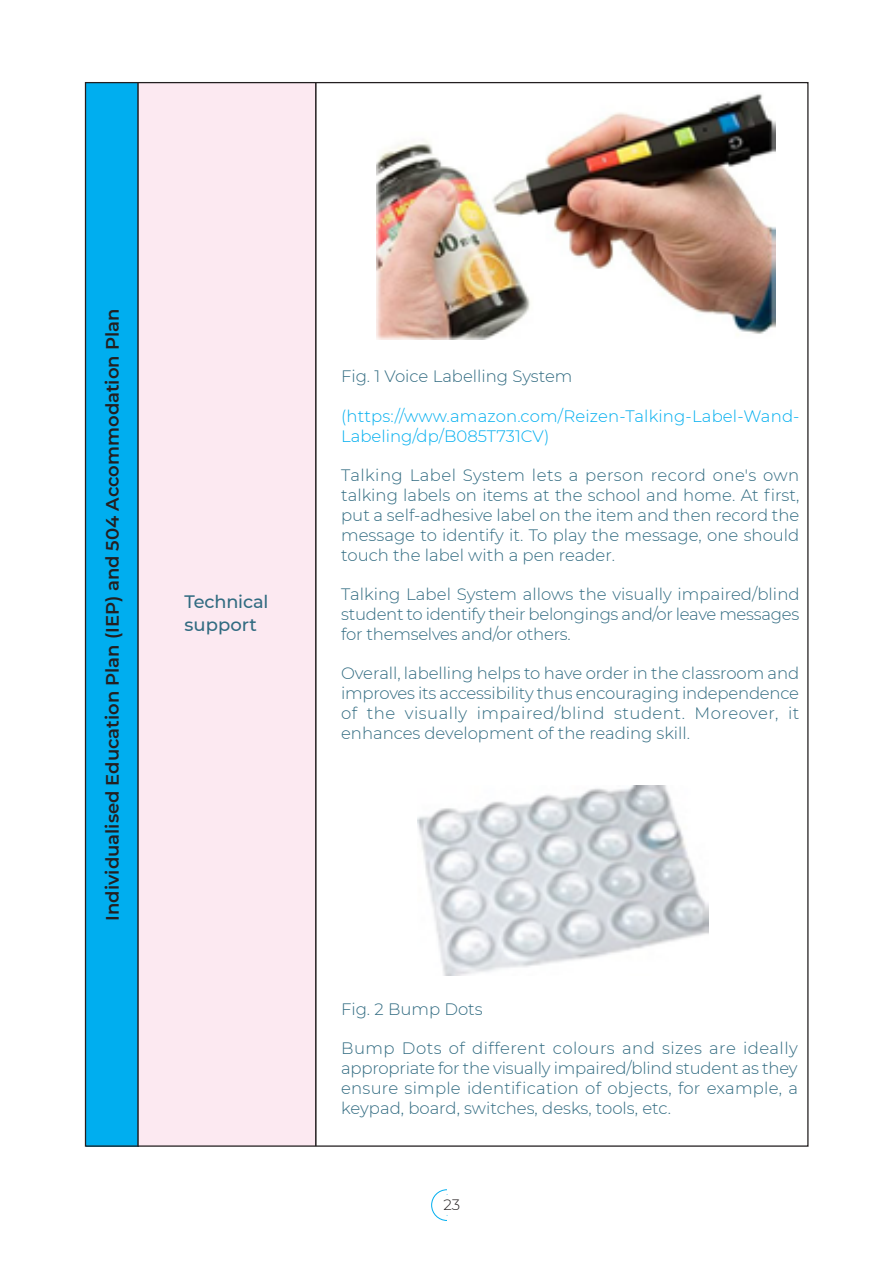
<style>
.page{position:relative;width:893px;height:1263px;background:#fff}
.page>*{position:absolute;margin:0;border:0;box-sizing:border-box;transform-origin:0 0}
.t1{font:600 18px "Montserrat";color:#231f20}
.t2{font:500 18px/23.4px "Montserrat";letter-spacing:-.01em;color:#316b81}
.t3{font:300 16.5px/19.8px "Montserrat";color:#316b81;text-align:justify}
.t4{font:300 16.5px/19.8px "Montserrat";letter-spacing:.005em;color:#00aeef}
.t5{font:300 15px "Montserrat";color:#231f20}
</style>
<div class="page">
<div style="left:86px;top:83px;width:52px;height:1063px;background:#00aeef"></div>
<img style="left:376px;top:94px;width:400px;height:246px">
<div style="left:138px;top:83px;width:178px;height:1063px;background:#fce9f1"></div>
<svg style="left:431px;top:1189px;width:17px;height:32px"></svg>
<hr style="left:137px;top:83px;width:2px;height:1063px;background:#231f20">
<hr style="left:315px;top:83px;width:2px;height:1063px;background:#231f20">
<img style="left:417px;top:785px;width:292px;height:190px">
<p class="t1" style="left:100px;top:921px;width:613px;rotate:-90deg">Individualised Education Plan (IEP) and 504 Accommodation Plan</p>
<p class="t2" style="left:185px;top:589px;width:85px">Technical support</p>
<p class="t3" style="left:341px;top:366px;width:233px">Fig. 1 Voice Labelling System</p>
<p class="t4" style="left:341px;top:406px;width:460px">(https://www.amazon.com/Reizen-Talking-Label-Wand-<br>Labeling/dp/B085T731CV)</p>
<p class="t3" style="left:341px;top:465px;width:460px">Talking Label System lets a person record one's own talking labels on items at the school and home. At first, put a self-adhesive label on the item and then record the message to identify it. To play the message, one should touch the label with a pen reader.</p>
<p class="t3" style="left:341px;top:584px;width:460px">Talking Label System allows the visually impaired/blind student to identify their belongings and/or leave messages for themselves and/or others.</p>
<p class="t3" style="left:341px;top:663px;width:460px">Overall, labelling helps to have order in the classroom and improves its accessibility thus encouraging independence of the visually impaired/blind student. Moreover, it enhances development of the reading skill.</p>
<p class="t3" style="left:341px;top:998px;width:143px">Fig. 2 Bump Dots</p>
<p class="t3" style="left:341px;top:1038px;width:458px">Bump Dots of different colours and sizes are ideally appropriate for the visually impaired/blind student as they ensure simple identification of objects, for example, a keypad, board, switches, desks, tools, etc.</p>
<p class="t5" style="left:443px;top:1195px;width:18px">23</p>
</div>
